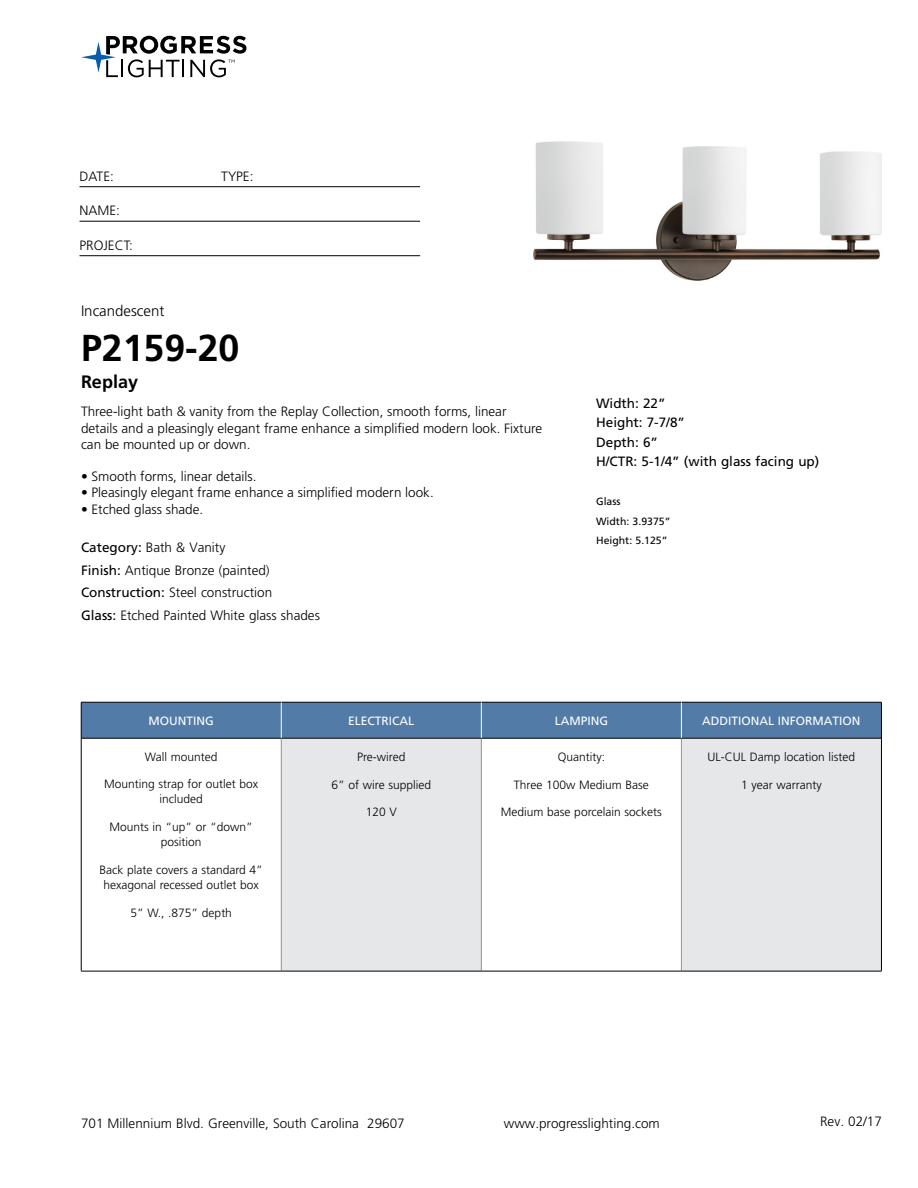
<style>
.page{position:relative;width:918px;height:1188px;background:#fff}
.page>*{position:absolute;margin:0;border:0;box-sizing:border-box;transform-origin:0 0}
.t1{font:700 37.5px "Frutiger LT Std";color:#000}
.t2{font:700 18px "Frutiger LT Std";color:#000}
.t3{font:300 15px "Frutiger LT Std";color:#000}
.t4{font:300 13.5px/22.5px "Frutiger LT Std";color:#000}
.t5{font:13.5px/19.5px "Frutiger LT Std";color:#000}
.t6{font:300 12px/15px "Frutiger LT Std";color:#000;text-align:center}
.t7{font:12px "Frutiger LT Std";color:#fff}
.t8{font:10.5px/19.5px "Frutiger LT Std";color:#000}
.s1{font-weight:400}
</style>
<div class="page">
<svg style="left:81px;top:36px;width:165px;height:41px"></svg>
<hr style="left:80px;top:186px;width:340px;height:1px;background:#000">
<hr style="left:80px;top:221px;width:340px;height:1px;background:#000">
<hr style="left:80px;top:255px;width:340px;height:1px;background:#000">
<div style="left:82px;top:703px;width:799px;height:35px;background:#527ba8"></div>
<div style="left:281px;top:738px;width:200px;height:233px;background:#e6e7e8"></div>
<div style="left:681px;top:738px;width:200px;height:233px;background:#e6e7e8"></div>
<hr style="left:281px;top:739px;width:1px;height:232px;background:#939598">
<hr style="left:481px;top:739px;width:1px;height:232px;background:#939598">
<hr style="left:681px;top:739px;width:1px;height:232px;background:#939598">
<hr style="left:81px;top:738px;width:200px;height:1px;background:#000">
<hr style="left:281px;top:738px;width:200px;height:1px;background:#000">
<hr style="left:481px;top:738px;width:200px;height:1px;background:#000">
<hr style="left:681px;top:738px;width:200px;height:1px;background:#000">
<hr style="left:81px;top:971px;width:200px;height:1px;background:#000">
<hr style="left:281px;top:971px;width:200px;height:1px;background:#000">
<hr style="left:481px;top:971px;width:200px;height:1px;background:#000">
<hr style="left:681px;top:971px;width:201px;height:1px;background:#000">
<hr style="left:81px;top:702px;width:200px;height:1px;background:#000">
<hr style="left:81px;top:702px;width:1px;height:36px;background:#000">
<hr style="left:281px;top:702px;width:200px;height:1px;background:#000">
<hr style="left:481px;top:702px;width:200px;height:1px;background:#000">
<hr style="left:681px;top:702px;width:201px;height:1px;background:#000">
<hr style="left:881px;top:702px;width:1px;height:36px;background:#000">
<hr style="left:81px;top:738px;width:1px;height:233px;background:#000">
<hr style="left:881px;top:738px;width:1px;height:233px;background:#000">
<hr style="left:281px;top:702px;width:1px;height:36px;background:#fff">
<hr style="left:681px;top:702px;width:1px;height:36px;background:#fff">
<hr style="left:481px;top:702px;width:1px;height:36px;background:#fff">
<img style="left:533px;top:141px;width:349px;height:140px">
<p class="t4" style="left:80px;top:165px;width:36px">DATE:</p>
<p class="t4" style="left:221px;top:165px;width:34px">TYPE:</p>
<p class="t4" style="left:80px;top:200px;width:42px">NAME:</p>
<p class="t4" style="left:80px;top:234px;width:55px">PROJECT:</p>
<p class="t3" style="left:81px;top:302px;width:85px">Incandescent</p>
<h1 class="t1" style="left:81px;top:326px;width:160px">P2159-20</h1>
<h2 class="t2" style="left:81px;top:371px;width:59px">Replay</h2>
<p class="t4" style="left:81px;top:404px;width:463px;line-height:16.2px">Three-light bath &amp; vanity from the Replay Collection, smooth forms, linear details and a pleasingly elegant frame enhance a simplified modern look. Fixture can be mounted up or down.</p>
<p class="t4" style="left:81px;top:465px;width:177px">• Smooth forms, linear details.</p>
<p class="t4" style="left:81px;top:482px;width:354px">• Pleasingly elegant frame enhance a simplified modern look.</p>
<p class="t4" style="left:81px;top:498px;width:124px">• Etched glass shade.</p>
<p class="t4" style="left:81px;top:537px;width:240px"><span class="s1">Category:</span> Bath &amp; Vanity<br><span class="s1">Finish:</span> Antique Bronze (painted)<br><span class="s1">Construction:</span> Steel construction<br><span class="s1">Glass:</span> Etched Painted White glass shades</p>
<p class="t5" style="left:596px;top:393px;width:225px">Width: 22”<br>Height: 7-7/8”<br>Depth: 6”<br>H/CTR: 5-1/4” (with glass facing up)</p>
<p class="t8" style="left:596px;top:492px;width:76px">Glass<br>Width: 3.9375”<br>Height: 5.125”</p>
<p class="t7" style="left:149px;top:714px;width:67px">MOUNTING</p>
<p class="t7" style="left:348px;top:714px;width:68px">ELECTRICAL</p>
<p class="t7" style="left:555px;top:714px;width:55px">LAMPING</p>
<p class="t7" style="left:702px;top:714px;width:160px">ADDITIONAL INFORMATION</p>
<p class="t6" style="left:145px;top:749px;width:74px">Wall mounted</p>
<p class="t6" style="left:104px;top:777px;width:156px">Mounting strap for outlet box included</p>
<p class="t6" style="left:110px;top:820px;width:145px">Mounts in “up” or “down” position</p>
<p class="t6" style="left:100px;top:863px;width:165px">Back plate covers a standard 4” hexagonal recessed outlet box</p>
<p class="t6" style="left:130px;top:905px;width:103px">5” W., .875” depth</p>
<p class="t6" style="left:357px;top:749px;width:50px">Pre-wired</p>
<p class="t6" style="left:332px;top:777px;width:101px">6” of wire supplied</p>
<p class="t6" style="left:366px;top:805px;width:33px">120 V</p>
<p class="t6" style="left:708px;top:749px;width:149px">UL-CUL Damp location listed</p>
<p class="t6" style="left:741px;top:777px;width:82px">1 year warranty</p>
<p class="t6" style="left:558px;top:749px;width:49px">Quantity:</p>
<p class="t6" style="left:514px;top:777px;width:136px">Three 100w Medium Base</p>
<p class="t6" style="left:501px;top:805px;width:162px">Medium base porcelain sockets</p>
<p class="t4" style="left:81px;top:1112px;width:325px">701 Millennium Blvd. Greenville, South Carolina 29607</p>
<p class="t4" style="left:504px;top:1112px;width:158px">www.progresslighting.com</p>
<p class="t4" style="left:820px;top:1110px;width:63px">Rev. 02/17</p>
</div>
